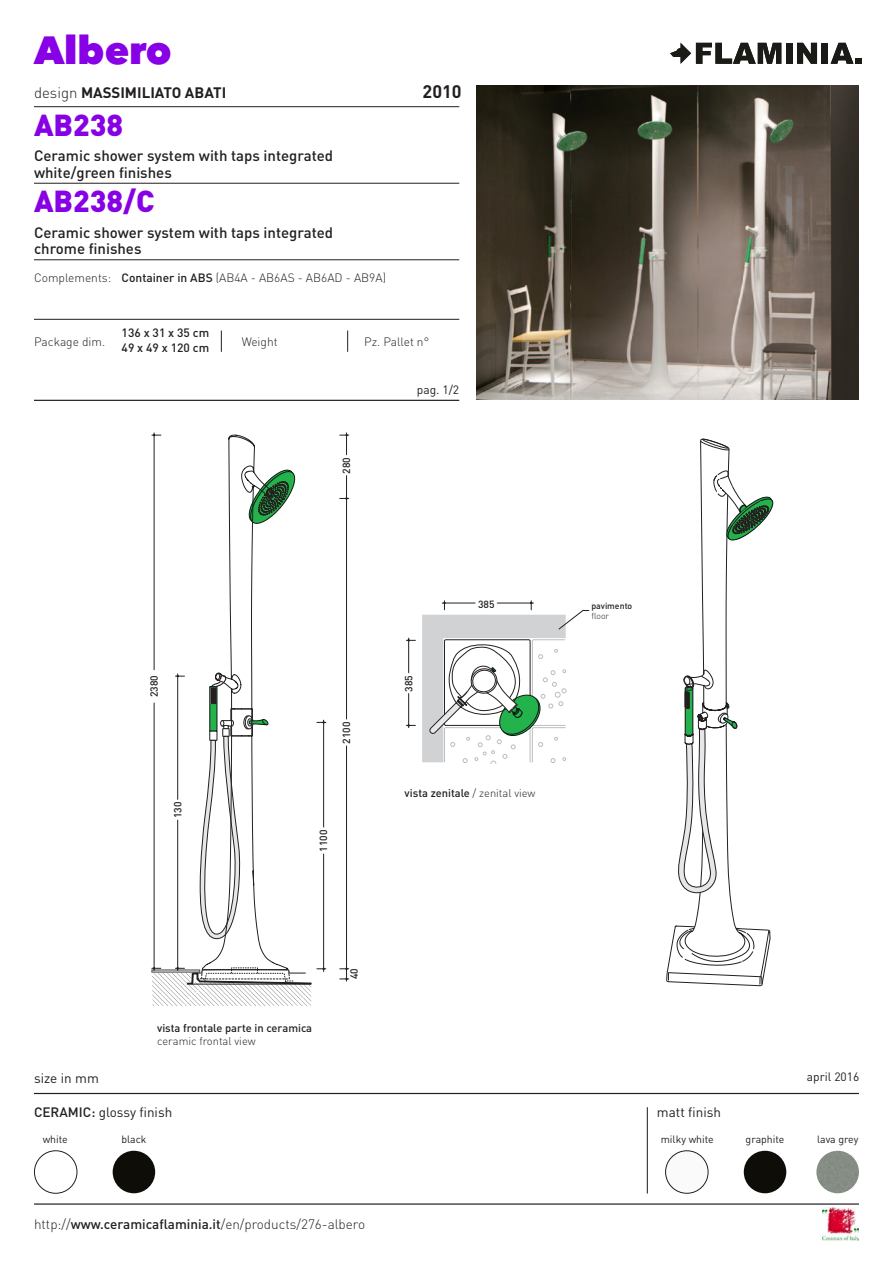
<style>
.page{position:relative;width:893px;height:1263px;background:#fff}
.page>*{position:absolute;margin:0;border:0;box-sizing:border-box;transform-origin:0 0}
.t1{font:800 39px "Avenir Next LT Pro";color:#8800e6}
.t2{font:900 30px "DIN";color:#8800e6}
.t3{font:700 18px "DIN";color:#231f20}
.t4{font:500 15px/16.5px "DIN";color:#231f20}
.t5{font:700 15px "DIN";color:#231f20}
.t6{font:300 13.5px "DIN";color:#231f20}
.t7{font:13.5px "DIN";color:#231f20}
.t8{font:300 12px "DIN";color:#231f20}
.t9{font:500 12px/14.4px "DIN";color:#231f20}
.t10{font:12px "DIN";color:#231f20}
.t11{font:500 11.1px "DIN";color:#231f20}
.t12{font:300 11.1px "DIN";color:#231f20}
.t13{font:10.5px "DIN";color:#231f20}
.t14{font:500 10.35px "DIN";color:#231f20}
.t15{font:500 8.7px "DIN";color:#231f20}
.t16{font:300 8.7px "DIN";color:#231f20}
.s1{font-weight:300}
.s2{font-weight:500}
</style>
<div class="page">
<hr style="left:34px;top:1203px;width:825px;height:2px;background:#231f20">
<img style="left:822px;top:1208px;width:37px;height:32px">
<hr style="left:34px;top:400px;width:425px;height:1px;background:#231f20">
<hr style="left:34px;top:106px;width:425px;height:1px;background:#231f20">
<hr style="left:34px;top:183px;width:425px;height:1px;background:#231f20">
<div style="left:151px;top:969px;width:49px;height:3px;background:#d1d2d4;border:1px solid #57585a"></div>
<svg style="left:290px;top:470px;width:6px;height:25px"></svg>
<svg style="left:340px;top:978px;width:9px;height:2px"></svg>
<svg style="left:340px;top:433px;width:9px;height:22px"></svg>
<hr style="left:323px;top:854px;width:1px;height:117px;background:#231f20">
<hr style="left:323px;top:720px;width:1px;height:107px;background:#231f20">
<svg style="left:317px;top:721px;width:9px;height:2px"></svg>
<hr style="left:177px;top:820px;width:1px;height:150px;background:#231f20">
<hr style="left:177px;top:674px;width:1px;height:125px;background:#231f20">
<svg style="left:175px;top:675px;width:9px;height:2px"></svg>
<hr style="left:154px;top:703px;width:1px;height:267px;background:#231f20">
<hr style="left:154px;top:433px;width:1px;height:237px;background:#231f20">
<svg style="left:152px;top:967px;width:174px;height:39px"></svg>
<svg style="left:152px;top:434px;width:9px;height:2px"></svg>
<svg style="left:200px;top:853px;width:1px;height:59px"></svg>
<svg style="left:422px;top:600px;width:167px;height:164px"></svg>
<svg style="left:666px;top:438px;width:108px;height:549px"></svg>
<svg style="left:201px;top:434px;width:89px;height:536px"></svg>
<img style="left:476px;top:85px;width:383px;height:315px">
<hr style="left:34px;top:319px;width:425px;height:1px;background:#231f20">
<hr style="left:34px;top:259px;width:425px;height:1px;background:#231f20">
<svg style="left:221px;top:330px;width:1px;height:22px"></svg>
<svg style="left:347px;top:330px;width:1px;height:22px"></svg>
<hr style="left:34px;top:1093px;width:825px;height:1px;background:#231f20">
<svg style="left:670px;top:43px;width:111px;height:21px"></svg>
<div style="left:786px;top:43px;width:6px;height:21px;background:#1a1a17"></div>
<svg style="left:797px;top:43px;width:20px;height:21px"></svg>
<div style="left:822px;top:43px;width:6px;height:21px;background:#1a1a17"></div>
<svg style="left:831px;top:43px;width:30px;height:21px"></svg>
<div style="left:34px;top:1150px;width:43px;height:43px;border:1px solid #231f20;border-radius:50%"></div>
<div style="left:113px;top:1151px;width:42px;height:42px;background:#0f0d08;border-radius:50%"></div>
<div style="left:666px;top:1151px;width:42px;height:42px;background:#fafafa;border-radius:50%"></div>
<div style="left:665px;top:1150px;width:43px;height:43px;border:1px solid #231f20;border-radius:50%"></div>
<div style="left:744px;top:1151px;width:42px;height:42px;background:#0f0d08;border-radius:50%"></div>
<img style="left:816px;top:1151px;width:43px;height:42px;border-radius:21px">
<hr style="left:647px;top:1107px;width:1px;height:86px;background:#1a1a17">
<h1 class="t1" style="left:34px;top:26px;width:139px">Albero</h1>
<p class="t5" style="left:34px;top:82px;width:194px"><span class="s1">design</span> MASSIMILIATO ABATI</p>
<h2 class="t2" style="left:34px;top:105px;width:91px">AB238</h2>
<p class="t4" style="left:34px;top:147px;width:301px">Ceramic shower system with taps integrated white/green finishes</p>
<h2 class="t2" style="left:34px;top:181px;width:122px">AB238/C</h2>
<p class="t4" style="left:34px;top:224px;width:301px">Ceramic shower system with taps integrated chrome finishes</p>
<p class="t8" style="left:34px;top:270px;width:354px">Complements: <span class="s2">Container in ABS</span> (AB4A - AB6AS - AB6AD - AB9A)</p>
<p class="t3" style="left:423px;top:79px;width:41px">2010</p>
<p class="t9" style="left:122px;top:325px;width:89px">136 x 31 x 35 cm<br>49 x 49 x 120 cm</p>
<p class="t8" style="left:34px;top:334px;width:73px">Package dim.</p>
<p class="t8" style="left:242px;top:334px;width:37px">Weight</p>
<p class="t8" style="left:364px;top:334px;width:66px">Pz. Pallet n°</p>
<p class="t10" style="left:417px;top:382px;width:44px">pag. 1/2</p>
<p class="t14" style="left:340px;top:474px;width:18px;rotate:-90deg">280</p>
<p class="t14" style="left:147px;top:697px;width:24px;rotate:-90deg">2380</p>
<p class="t14" style="left:171px;top:818px;width:18px;rotate:-90deg">130</p>
<p class="t14" style="left:340px;top:743px;width:24px;rotate:-90deg">2100</p>
<p class="t14" style="left:317px;top:851px;width:24px;rotate:-90deg">1100</p>
<p class="t14" style="left:402px;top:692px;width:18px;rotate:-90deg">385</p>
<p class="t14" style="left:478px;top:597px;width:18px">385</p>
<p class="t11" style="left:405px;top:785px;width:132px">vista zenitale <span class="s1">/ zenital view</span></p>
<p class="t11" style="left:157px;top:1020px;width:157px">vista frontale parte in ceramica</p>
<p class="t12" style="left:157px;top:1034px;width:100px">ceramic frontal view</p>
<p class="t14" style="left:347px;top:979px;width:13px;rotate:-90deg">40</p>
<p class="t15" style="left:591px;top:600px;width:42px">pavimento</p>
<p class="t16" style="left:591px;top:611px;width:19px">floor</p>
<p class="t7" style="left:34px;top:1069px;width:66px">size in mm</p>
<p class="t10" style="left:807px;top:1069px;width:54px">april 2016</p>
<p class="t7" style="left:34px;top:1103px;width:140px"><span class="s2">Ceramic:</span> glossy finish</p>
<p class="t7" style="left:657px;top:1103px;width:66px">matt finish</p>
<p class="t13" style="left:43px;top:1132px;width:27px">white</p>
<p class="t13" style="left:121px;top:1132px;width:27px">black</p>
<p class="t13" style="left:661px;top:1132px;width:55px">milky white</p>
<p class="t13" style="left:746px;top:1132px;width:40px">graphite</p>
<p class="t13" style="left:817px;top:1132px;width:43px">lava grey</p>
<p class="t6" style="left:34px;top:1216px;width:333px">http://<span class="s2">www.ceramicaflaminia.it</span>/en/products/276-albero</p>
</div>
